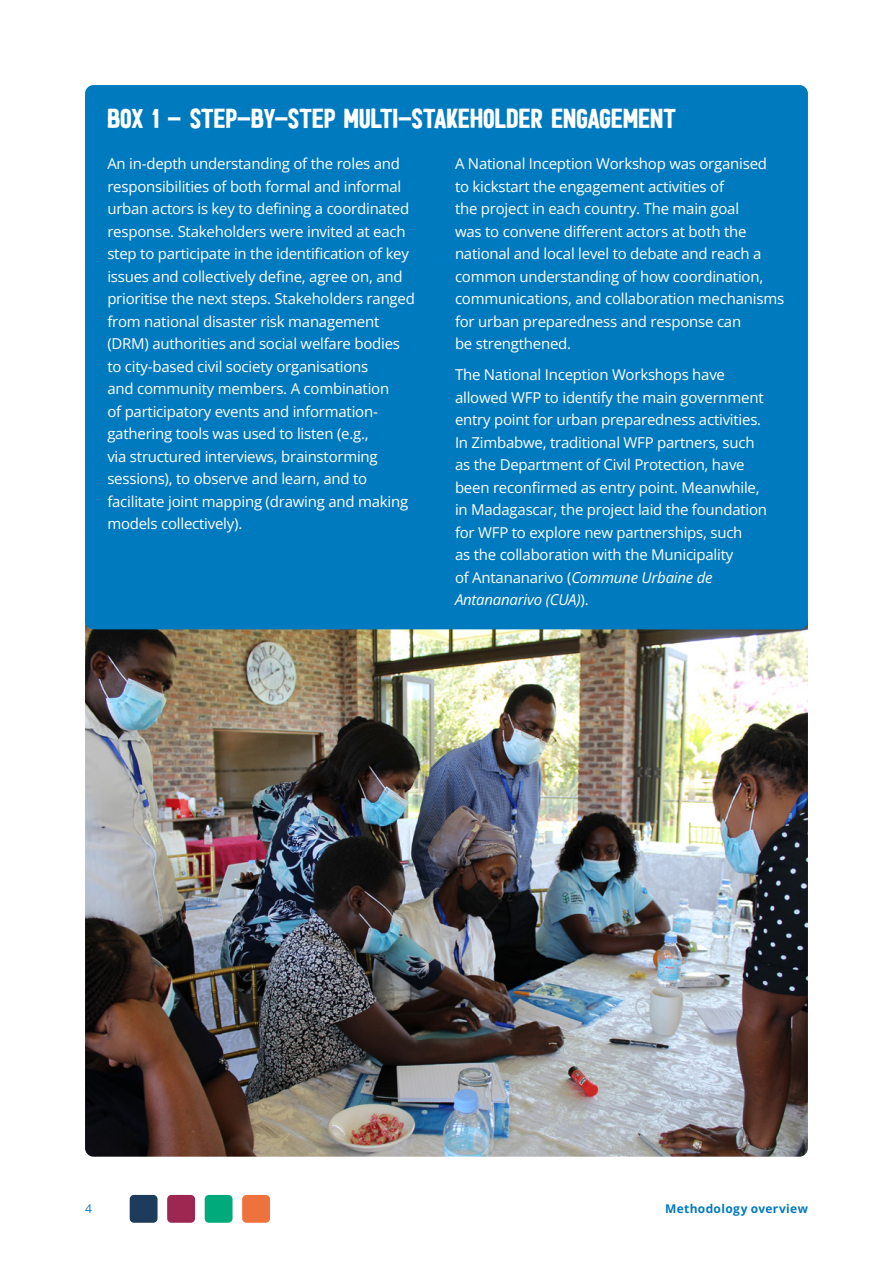
<style>
.page{position:relative;width:893px;height:1263px;background:#fff}
.page>*{position:absolute;margin:0;border:0;box-sizing:border-box;transform-origin:0 0}
.t1{font:27px "HALDEN SOLID";letter-spacing:.015em;color:#fff}
.t2{font:15px/22.5px "Open Sans";letter-spacing:-.015em;color:#fff}
.t3{font:700 12px "Open Sans";letter-spacing:.025em;color:#007abf}
.t4{font:12px "Open Sans";color:#007abf}
.s1{font-style:italic}
</style>
<div class="page">
<div style="left:242px;top:1195px;width:28px;height:28px;background:#ee723e;border-radius:4px"></div>
<div style="left:167px;top:1195px;width:28px;height:28px;background:#9d2750;border-radius:4px"></div>
<div style="left:205px;top:1195px;width:28px;height:28px;background:#00aa7a;border-radius:4px"></div>
<div style="left:130px;top:1195px;width:28px;height:28px;background:#1d3c5c;border-radius:4px"></div>
<img style="left:85px;top:623px;width:723px;height:534px">
<div style="left:85px;top:85px;width:723px;height:544px;background:#007abf;border-radius:9px"></div>
<h1 class="t1" style="left:107px;top:100px;width:570px">BOX 1 - STEP-BY-STEP MULTI-STAKEHOLDER ENGAGEMENT</h1>
<p class="t2" style="left:107px;top:152px;width:309px">An in-depth understanding of the roles and responsibilities of both formal and informal urban actors is key to defining a coordinated response. Stakeholders were invited at each step to participate in the identification of key issues and collectively define, agree on, and prioritise the next steps. Stakeholders ranged from national disaster risk management (DRM) authorities and social welfare bodies to city-based civil society organisations<br>and community members. A combination<br>of participatory events and information&shy;gathering tools was used to listen (e.g.,<br>via structured interviews, brainstorming sessions), to observe and learn, and to facilitate joint mapping (drawing and making models collectively).</p>
<p class="t2" style="left:455px;top:152px;width:331px">A National Inception Workshop was organised to kickstart the engagement activities of<br>the project in each country. The main goal<br>was to convene different actors at both the national and local level to debate and reach a common understanding of how coordination, communications, and collaboration mechanisms for urban preparedness and response can<br>be strengthened.</p>
<p class="t2" style="left:455px;top:363px;width:314px">The National Inception Workshops have allowed WFP to identify the main government entry point for urban preparedness activities.<br>In Zimbabwe, traditional WFP partners, such as the Department of Civil Protection, have been reconfirmed as entry point. Meanwhile, in Madagascar, the project laid the foundation for WFP to explore new partnerships, such<br>as the collaboration with the Municipality<br>of Antananarivo (<span class="s1">Commune Urbaine de Antananarivo (CUA)</span>).</p>
<p class="t4" style="left:85px;top:1200px;width:8px">4</p>
<p class="t3" style="left:665px;top:1200px;width:144px">Methodology overview</p>
</div>
